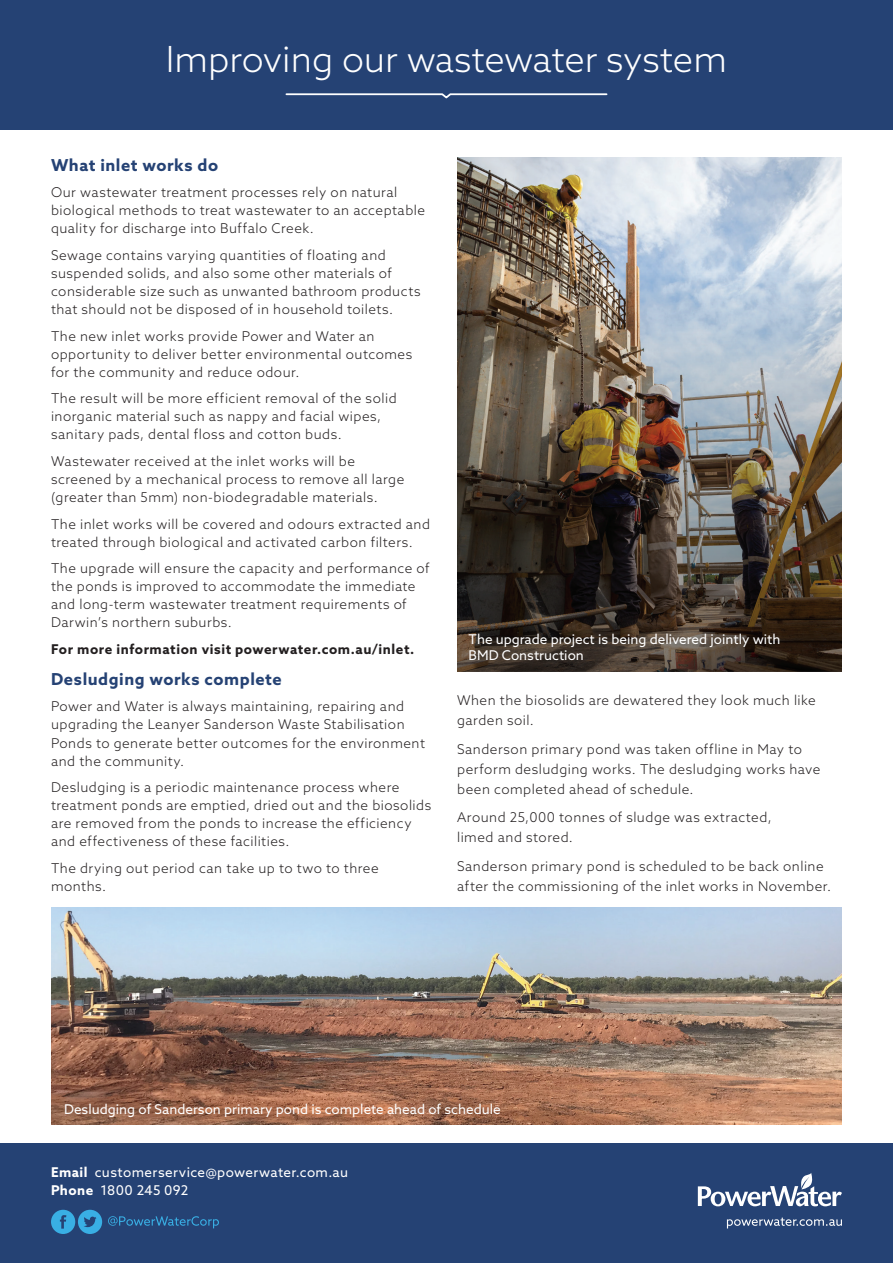
<style>
.page{position:relative;width:893px;height:1263px;background:#fff}
.page>*{position:absolute;margin:0;border:0;box-sizing:border-box;transform-origin:0 0}
.t1{font:300 36px "Azo Sans";color:#fff}
.body_copy{font:700 16.5px "Azo Sans";letter-spacing:.035em;color:#254274}
.body_copy-2{font:300 13.5px/18px "Azo Sans";letter-spacing:.035em;color:#231f20}
.body_copy-3{font:13.5px/16.5px "Azo Sans";color:#fff}
.body_copy-4{font:700 13.5px "Azo Sans";letter-spacing:.04em;color:#231f20}
.body_copy-5{font:13.5px "Azo Sans";letter-spacing:.03em;color:#fff}
.s1{font-weight:700}
</style>
<div class="page">
<div style="left:0;top:0;width:893px;height:130px;background:#254274"></div>
<svg style="left:285px;top:93px;width:323px;height:6px"></svg>
<div style="left:0;top:1144px;width:893px;height:119px;background:#254274"></div>
<svg style="left:108px;top:1216px;width:111px;height:12px"></svg>
<svg style="left:51px;top:1210px;width:51px;height:24px"></svg>
<svg style="left:727px;top:1217px;width:115px;height:11px"></svg>
<svg style="left:698px;top:1173px;width:144px;height:34px"></svg>
<img style="left:457px;top:158px;width:385px;height:113px">
<img style="left:51px;top:907px;width:791px;height:217px">
<img style="left:457px;top:271px;width:385px;height:400px">
<p class="t1" style="left:166px;top:36px;width:562px">Improving our wastewater system</p>
<p class="body_copy" style="left:51px;top:154px;width:169px">What inlet works do</p>
<p class="body_copy-2" style="left:51px;top:183px;width:376px">Our wastewater treatment processes rely on natural biological methods to treat wastewater to an acceptable quality for discharge into Buffalo Creek.</p>
<p class="body_copy-2" style="left:51px;top:246px;width:371px">Sewage contains varying quantities of floating and suspended solids, and also some other materials of considerable size such as unwanted bathroom products that should not be disposed of in household toilets.</p>
<p class="body_copy-2" style="left:51px;top:327px;width:363px">The new inlet works provide Power and Water an opportunity to deliver better environmental outcomes for the community and reduce odour.</p>
<p class="body_copy-2" style="left:51px;top:389px;width:347px">The result will be more efficient removal of the solid inorganic material such as nappy and facial wipes, sanitary pads, dental floss and cotton buds.</p>
<p class="body_copy-2" style="left:51px;top:452px;width:355px">Wastewater received at the inlet works will be screened by a mechanical process to remove all large (greater than 5mm) non-biodegradable materials.</p>
<p class="body_copy-2" style="left:51px;top:515px;width:381px">The inlet works will be covered and odours extracted and treated through biological and activated carbon filters.</p>
<p class="body_copy-2" style="left:51px;top:559px;width:380px">The upgrade will ensure the capacity and performance of the ponds is improved to accommodate the immediate and long-term wastewater treatment requirements of Darwin’s northern suburbs.</p>
<p class="body_copy-4" style="left:51px;top:640px;width:365px">For more information visit powerwater.com.au/inlet.</p>
<p class="body_copy" style="left:51px;top:668px;width:232px">Desludging works complete</p>
<p class="body_copy-2" style="left:51px;top:697px;width:375px">Power and Water is always maintaining, repairing and upgrading the Leanyer Sanderson Waste Stabilisation Ponds to generate better outcomes for the environment and the community.</p>
<p class="body_copy-2" style="left:51px;top:778px;width:382px">Desludging is a periodic maintenance process where treatment ponds are emptied, dried out and the biosolids are removed from the ponds to increase the efficiency and effectiveness of these facilities.</p>
<p class="body_copy-2" style="left:51px;top:859px;width:329px">The drying out period can take up to two to three months.</p>
<p class="body_copy-3" style="left:469px;top:631px;width:313px">The upgrade project is being delivered jointly with<br>BMD Construction</p>
<p class="body_copy-2" style="left:457px;top:690px;width:360px;line-height:20px">When the biosolids are dewatered they look much like garden soil.</p>
<p class="body_copy-2" style="left:457px;top:739px;width:365px;line-height:20px">Sanderson primary pond was taken offline in May to perform desludging works. The desludging works have been completed ahead of schedule.</p>
<p class="body_copy-2" style="left:457px;top:807px;width:316px;line-height:20px">Around 25,000 tonnes of sludge was extracted, limed and stored.</p>
<p class="body_copy-2" style="left:457px;top:856px;width:376px;line-height:20px">Sanderson primary pond is scheduled to be back online after the commissioning of the inlet works in November.</p>
<p class="body_copy-3" style="left:64px;top:1101px;width:438px">Desludging of Sanderson primary pond is complete ahead of schedule</p>
<p class="body_copy-5" style="left:51px;top:1164px;width:299px"><span class="s1">Email</span> customerservice@powerwater.com.au</p>
<p class="body_copy-3" style="left:51px;top:1182px;width:139px"><span class="s1">Phone</span> 1800 245 092</p>
</div>
